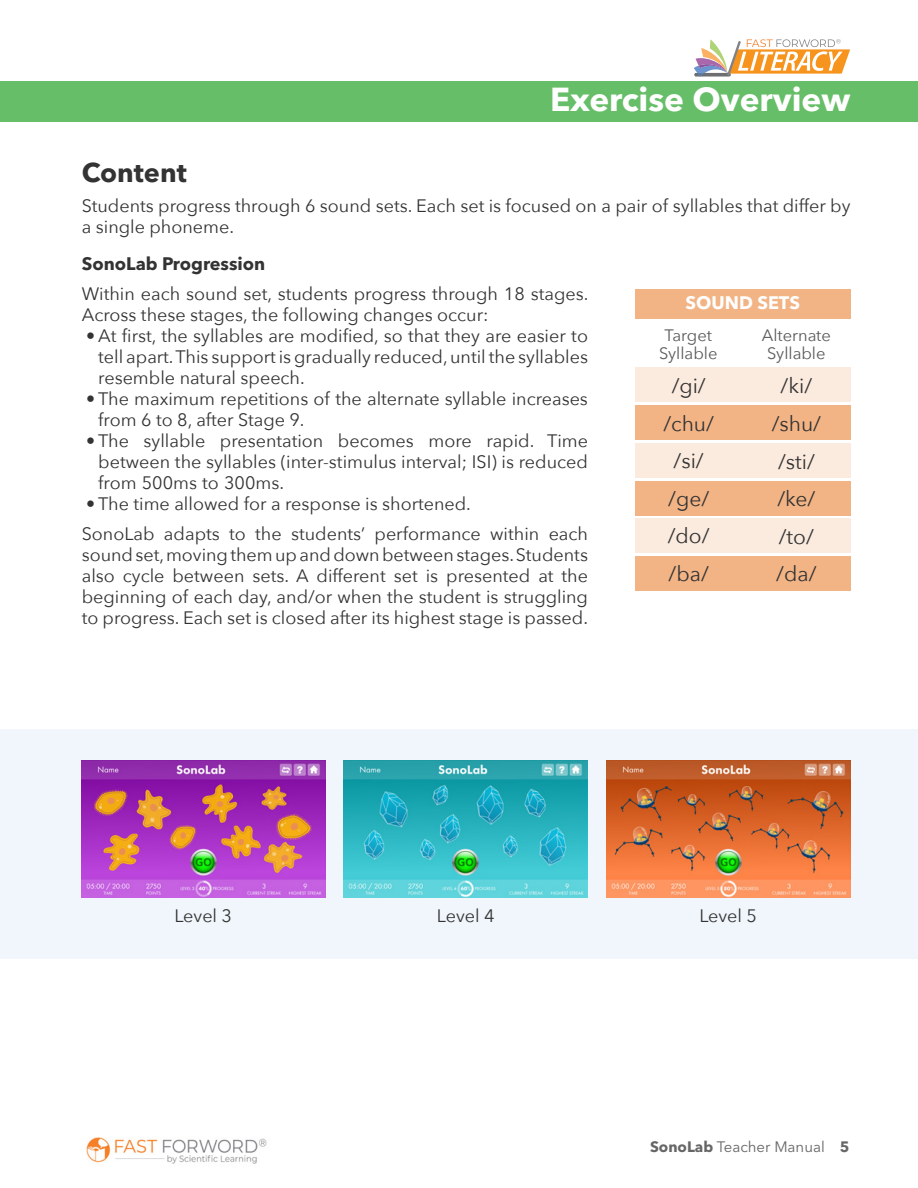
<style>
.page{position:relative;width:918px;height:1188px;background:#fff}
.page>*{position:absolute;margin:0;border:0;box-sizing:border-box;transform-origin:0 0}
.t1{font:700 33px "Avenir Next LT Pro";color:#fff}
.t2{font:700 27px "Avenir Next LT Pro";color:#333}
.t3{font:21px/37.5px "Avenir Next";color:#333;text-align:center}
.t4{font:18px/21px "Avenir Next";color:#333}
.t5{font:700 18px "Avenir Next LT Pro";color:#333}
.t6{font:700 18px "Avenir Next LT Pro";color:#fff}
.t7{font:16.5px/19px "Avenir Next";color:#585958;text-align:center}
.t8{font:15px "Avenir Next LT Pro";color:#666}
.s1{font-weight:700}
</style>
<div class="page">
<svg style="left:694px;top:39px;width:156px;height:38px"></svg>
<div style="left:0;top:729px;width:918px;height:229px;background:#f0f6fb"></div>
<div style="left:635px;top:556px;width:215px;height:35px;background:#f2b485"></div>
<div style="left:635px;top:289px;width:215px;height:30px;background:#f2b485"></div>
<div style="left:635px;top:518px;width:215px;height:35px;background:#fbeade"></div>
<div style="left:635px;top:481px;width:215px;height:35px;background:#f2b485"></div>
<div style="left:635px;top:443px;width:215px;height:35px;background:#fbeade"></div>
<div style="left:635px;top:405px;width:215px;height:35px;background:#f2b485"></div>
<div style="left:635px;top:368px;width:215px;height:34px;background:#fbeade"></div>
<img style="left:86px;top:1137px;width:181px;height:27px">
<div style="left:0;top:81px;width:918px;height:41px;background:#67be68"></div>
<img style="left:81px;top:761px;width:244px;height:137px">
<img style="left:344px;top:761px;width:244px;height:137px">
<img style="left:606px;top:761px;width:244px;height:137px">
<h1 class="t1" style="left:550px;top:79px;width:302px">Exercise Overview</h1>
<h2 class="t2" style="left:82px;top:156px;width:106px">Content</h2>
<p class="t4" style="left:82px;top:196px;width:770px">Students progress through 6 sound sets. Each set is focused on a pair of syllables that differ by a single phoneme.</p>
<p class="t5" style="left:82px;top:253px;width:185px">SonoLab Progression</p>
<p class="t4" style="left:82px;top:283px;width:508px">Within each sound set, students progress through 18 stages.<br>Across these stages, the following changes occur:</p>
<p class="t4" style="left:98px;top:325px;width:491px;text-align:justify;text-indent:-12px">• At first, the syllables are modified, so that they are easier to tell apart. This support is gradually reduced, until the syllables resemble natural speech.</p>
<p class="t4" style="left:98px;top:388px;width:491px;text-indent:-12px">• The maximum repetitions of the alternate syllable increases from 6 to 8, after Stage 9.</p>
<p class="t4" style="left:98px;top:430px;width:491px;text-align:justify;text-indent:-12px">• The syllable presentation becomes more rapid. Time between the syllables (inter-stimulus interval; ISI) is reduced from 500ms to 300ms.</p>
<p class="t4" style="left:82px;top:489px;width:508px;line-height:30px">• The time allowed for a response is shortened.<br>SonoLab adapts to the students’ performance within each</p>
<p class="t4" style="left:82px;top:544px;width:508px;text-align:justify">sound set, moving them up and down between stages. Students also cycle between sets. A different set is presented at the beginning of each day, and/or when the student is struggling to progress. Each set is closed after its highest stage is passed.</p>
<p class="t6" style="left:686px;top:292px;width:116px">SOUND SETS</p>
<p class="t7" style="left:659px;top:325px;width:60px">Target<br>Syllable</p>
<p class="t7" style="left:762px;top:325px;width:71px">Alternate<br>Syllable</p>
<p class="t3" style="left:663px;top:367px;width:52px">/gi/ /chu/ /si/ /ge/ /do/ /ba/</p>
<p class="t3" style="left:772px;top:367px;width:51px">/ki/ /shu/ /sti/ /ke/ /to/ /da/</p>
<p class="t4" style="left:174px;top:905px;width:59px">Level 3</p>
<p class="t4" style="left:437px;top:905px;width:59px">Level 4</p>
<p class="t4" style="left:699px;top:905px;width:59px">Level 5</p>
<p class="t8" style="left:650px;top:1138px;width:201px"><span class="s1">SonoLab</span> Teacher Manual <span class="s1">5</span></p>
</div>
